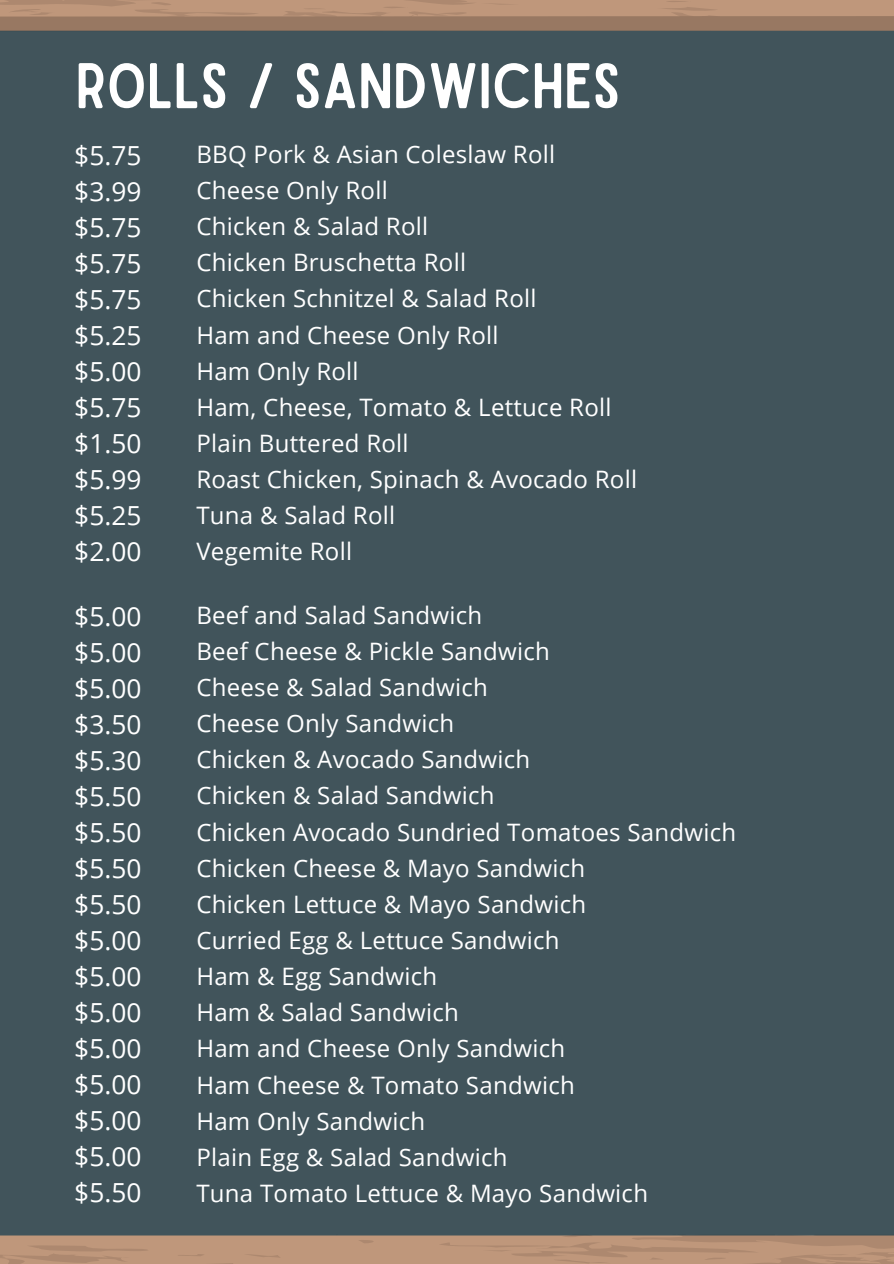
<style>
.page{position:relative;width:894px;height:1264px;background:#fff}
.page>*{position:absolute;margin:0;border:0;box-sizing:border-box;transform-origin:0 0}
.t1{font:61.5px "Sailors";color:#fff}
.t2{font:26.25px/36px "Open Sans";color:#fff;text-align:justify}
.t3{font:24px/36.2px "Open Sans";letter-spacing:.01em;color:#fff}
</style>
<div class="page">
<div style="left:0;top:0;width:893px;height:1263px;background:#41545b"></div>
<h1 class="t1" style="left:76px;top:63px;width:546px">ROLLS / SANDWICHES</h1>
<p class="t2" style="left:74px;top:137px;width:69px">$5.75 $3.99 $5.75 $5.75 $5.75 $5.25 $5.00 $5.75 $1.50 $5.99 $5.25 $2.00</p>
<p class="t3" style="left:196px;top:135px;width:442px">BBQ Pork &amp; Asian Coleslaw Roll<br>Cheese Only Roll<br>Chicken &amp; Salad Roll<br>Chicken Bruschetta Roll<br>Chicken Schnitzel &amp; Salad Roll<br>Ham and Cheese Only Roll<br>Ham Only Roll<br>Ham, Cheese, Tomato &amp; Lettuce Roll<br>Plain Buttered Roll<br>Roast Chicken, Spinach &amp; Avocado Roll<br>Tuna &amp; Salad Roll<br>Vegemite Roll</p>
<p class="t2" style="left:74px;top:597px;width:69px">$5.00 $5.00 $5.00 $3.50 $5.30 $5.50 $5.50 $5.50 $5.50 $5.00 $5.00 $5.00 $5.00 $5.00 $5.00 $5.00 $5.50</p>
<p class="t3" style="left:196px;top:596px;width:541px">Beef and Salad Sandwich<br>Beef Cheese &amp; Pickle Sandwich<br>Cheese &amp; Salad Sandwich<br>Cheese Only Sandwich<br>Chicken &amp; Avocado Sandwich<br>Chicken &amp; Salad Sandwich<br>Chicken Avocado Sundried Tomatoes Sandwich<br>Chicken Cheese &amp; Mayo Sandwich<br>Chicken Lettuce &amp; Mayo Sandwich<br>Curried Egg &amp; Lettuce Sandwich<br>Ham &amp; Egg Sandwich<br>Ham &amp; Salad Sandwich<br>Ham and Cheese Only Sandwich<br>Ham Cheese &amp; Tomato Sandwich<br>Ham Only Sandwich<br>Plain Egg &amp; Salad Sandwich<br>Tuna Tomato Lettuce &amp; Mayo Sandwich</p>
</div>
